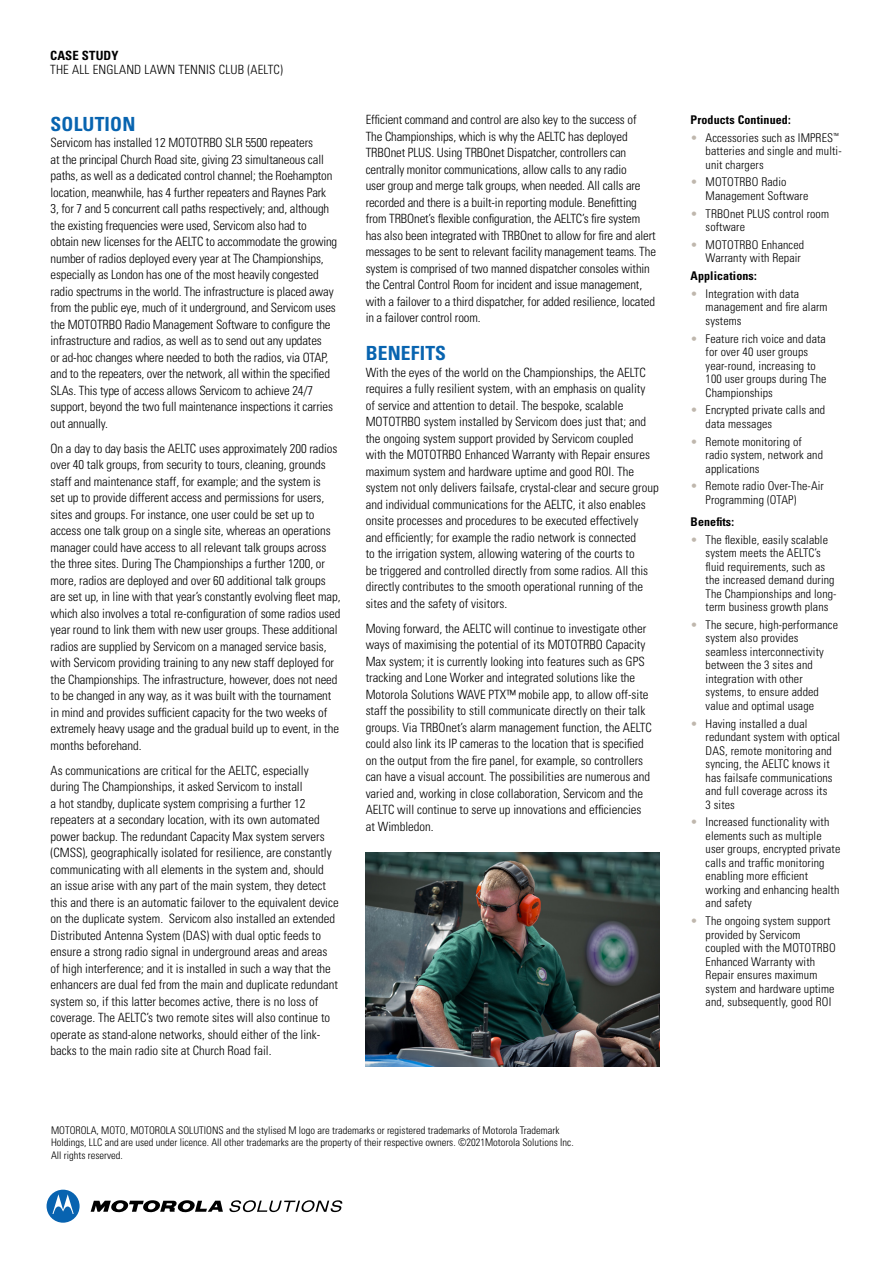
<style>
.page{position:relative;width:893px;height:1263px;background:#fff}
.page>*{position:absolute;margin:0;border:0;box-sizing:border-box;transform-origin:0 0}
.t1{font:700 condensed 19.5px "Univers LT Std";letter-spacing:.01em;color:#0864b0}
.t2{font:300 condensed 12.75px/16.5px "Univers LT Std";letter-spacing:-.005em;color:#000}
.t3{font:300 condensed 12.75px "Univers LT Std";letter-spacing:.015em;color:#000}
.t4{font:700 condensed 12.75px "Univers LT Std";letter-spacing:.01em;color:#000}
.t5{font:300 condensed 12px/13.5px "Univers LT Std";letter-spacing:.01em;color:#000}
.t6{font:700 condensed 12px "Univers LT Std";letter-spacing:.01em;color:#000}
.t7{font:300 condensed 10.5px/12.6px "Univers LT Std";color:#000}
.s1{color:#bfb7ad}
</style>
<div class="page">
<svg style="left:91px;top:1200px;width:132px;height:13px"></svg>
<svg style="left:47px;top:1190px;width:33px;height:33px"></svg>
<svg style="left:229px;top:1200px;width:113px;height:12px"></svg>
<img style="left:366px;top:853px;width:293px;height:214px">
<p class="t4" style="left:50px;top:48px;width:70px">CASE STUDY</p>
<p class="t3" style="left:50px;top:62px;width:234px">THE ALL ENGLAND LAWN TENNIS CLUB (AELTC)</p>
<h1 class="t1" style="left:51px;top:112px;width:86px">SOLUTION</h1>
<p class="t2" style="left:51px;top:134px;width:288px">Servicom has installed 12 MOTOTRBO SLR 5500 repeaters<br>at the principal Church Road site, giving 23 simultaneous call paths, as well as a dedicated control channel; the Roehampton location, meanwhile, has 4 further repeaters and Raynes Park 3, for 7 and 5 concurrent call paths respectively; and, although the existing frequencies were used, Servicom also had to obtain new licenses for the AELTC to accommodate the growing number of radios deployed every year at The Championships, especially as London has one of the most heavily congested radio spectrums in the world. The infrastructure is placed away from the public eye, much of it underground, and Servicom uses the MOTOTRBO Radio Management Software to configure the infrastructure and radios, as well as to send out any updates<br>or ad-hoc changes where needed to both the radios, via OTAP, and to the repeaters, over the network, all within the specified SLAs. This type of access allows Servicom to achieve 24/7 support, beyond the two full maintenance inspections it carries out annually.</p>
<p class="t2" style="left:51px;top:440px;width:291px">On a day to day basis the AELTC uses approximately 200 radios over 40 talk groups, from security to tours, cleaning, grounds staff and maintenance staff, for example; and the system is<br>set up to provide different access and permissions for users, sites and groups. For instance, one user could be set up to access one talk group on a single site, whereas an operations manager could have access to all relevant talk groups across the three sites. During The Championships a further 1200, or more, radios are deployed and over 60 additional talk groups are set up, in line with that year’s constantly evolving fleet map, which also involves a total re-configuration of some radios used year round to link them with new user groups. These additional radios are supplied by Servicom on a managed service basis, with Servicom providing training to any new staff deployed for the Championships. The infrastructure, however, does not need to be changed in any way, as it was built with the tournament in mind and provides sufficient capacity for the two weeks of extremely heavy usage and the gradual build up to event, in the months beforehand.</p>
<p class="t2" style="left:51px;top:762px;width:290px">As communications are critical for the AELTC, especially during The Championships, it asked Servicom to install<br>a hot standby, duplicate system comprising a further 12 repeaters at a secondary location, with its own automated power backup. The redundant Capacity Max system servers (CMSS), geographically isolated for resilience, are constantly communicating with all elements in the system and, should<br>an issue arise with any part of the main system, they detect this and there is an automatic failover to the equivalent device on the duplicate system. Servicom also installed an extended Distributed Antenna System (DAS) with dual optic feeds to ensure a strong radio signal in underground areas and areas of high interference; and it is installed in such a way that the enhancers are dual fed from the main and duplicate redundant system so, if this latter becomes active, there is no loss of coverage. The AELTC’s two remote sites will also continue to operate as stand-alone networks, should either of the link&shy;backs to the main radio site at Church Road fail.</p>
<p class="t2" style="left:366px;top:112px;width:292px">Efficient command and control are also key to the success of The Championships, which is why the AELTC has deployed TRBOnet PLUS. Using TRBOnet Dispatcher, controllers can centrally monitor communications, allow calls to any radio<br>user group and merge talk groups, when needed. All calls are recorded and there is a built-in reporting module. Benefitting from TRBOnet’s flexible configuration, the AELTC’s fire system has also been integrated with TRBOnet to allow for fire and alert messages to be sent to relevant facility management teams. The system is comprised of two manned dispatcher consoles within the Central Control Room for incident and issue management, with a failover to a third dispatcher, for added resilience, located in a failover control room.</p>
<h1 class="t1" style="left:366px;top:341px;width:82px">BENEFITS</h1>
<p class="t2" style="left:366px;top:364px;width:295px">With the eyes of the world on the Championships, the AELTC requires a fully resilient system, with an emphasis on quality<br>of service and attention to detail. The bespoke, scalable MOTOTRBO system installed by Servicom does just that; and the ongoing system support provided by Servicom coupled<br>with the MOTOTRBO Enhanced Warranty with Repair ensures maximum system and hardware uptime and good ROI. The system not only delivers failsafe, crystal-clear and secure group and individual communications for the AELTC, it also enables onsite processes and procedures to be executed effectively<br>and efficiently; for example the radio network is connected<br>to the irrigation system, allowing watering of the courts to<br>be triggered and controlled directly from some radios. All this directly contributes to the smooth operational running of the sites and the safety of visitors.</p>
<p class="t2" style="left:366px;top:620px;width:287px">Moving forward, the AELTC will continue to investigate other ways of maximising the potential of its MOTOTRBO Capacity Max system; it is currently looking into features such as GPS tracking and Lone Worker and integrated solutions like the Motorola Solutions WAVE PTX™ mobile app, to allow off-site staff the possibility to still communicate directly on their talk groups. Via TRBOnet’s alarm management function, the AELTC could also link its IP cameras to the location that is specified on the output from the fire panel, for example, so controllers can have a visual account. The possibilities are numerous and varied and, working in close collaboration, Servicom and the AELTC will continue to serve up innovations and efficiencies at Wimbledon.</p>
<p class="t7" style="left:51px;top:1123px;width:524px">MOTOROLA, MOTO, MOTOROLA SOLUTIONS and the stylised M logo are trademarks or registered trademarks of Motorola Trademark<br>Holdings, LLC and are used under licence. All other trademarks are the property of their respective owners. ©2021Motorola Solutions Inc.<br>All rights reserved.</p>
<p class="t6" style="left:691px;top:112px;width:102px">Products Continued:</p>
<p class="t5" style="left:706px;top:131px;width:138px;text-indent:-15px"><span class="s1">•</span> Accessories such as IMPRES<sup>™ </sup>batteries and single and multi&shy;unit chargers</p>
<p class="t5" style="left:706px;top:175px;width:104px;text-indent:-15px"><span class="s1">•</span> MOTOTRBO Radio<br>Management Software</p>
<p class="t5" style="left:706px;top:207px;width:125px;text-indent:-15px"><span class="s1">•</span> TRBOnet PLUS control room software</p>
<p class="t5" style="left:691px;top:238px;width:115px;text-align:right"><span class="s1">•</span> MOTOTRBO Enhanced<br>Warranty with Repair</p>
<p class="t6" style="left:691px;top:269px;width:68px">Applications:</p>
<p class="t5" style="left:706px;top:287px;width:124px;text-indent:-15px"><span class="s1">•</span> Integration with data management and fire alarm systems</p>
<p class="t5" style="left:706px;top:332px;width:122px;text-indent:-15px"><span class="s1">•</span> Feature rich voice and data for over 40 user groups year-round, increasing to<br>100 user groups during The<br>Championships</p>
<p class="t5" style="left:706px;top:403px;width:121px;text-indent:-15px"><span class="s1">•</span> Encrypted private calls and data messages</p>
<p class="t5" style="left:706px;top:435px;width:119px;text-indent:-15px"><span class="s1">•</span> Remote monitoring of radio system, network and applications</p>
<p class="t5" style="left:706px;top:479px;width:120px;text-indent:-15px"><span class="s1">•</span> Remote radio Over-The-Air<br>Programming (OTAP)</p>
<p class="t6" style="left:691px;top:514px;width:45px">Benefits:</p>
<p class="t5" style="left:706px;top:533px;width:133px;text-indent:-15px"><span class="s1">•</span> The flexible, easily scalable system meets the AELTC’s fluid requirements, such as the increased demand during<br>The Championships and long&shy;term business growth plans</p>
<p class="t5" style="left:706px;top:618px;width:134px;text-indent:-15px"><span class="s1">•</span> The secure, high-performance system also provides seamless interconnectivity between the 3 sites and integration with other systems, to ensure added value and optimal usage</p>
<p class="t5" style="left:706px;top:717px;width:136px;text-indent:-15px"><span class="s1">•</span> Having installed a dual redundant system with optical<br>DAS, remote monitoring and syncing, the AELTC knows it has failsafe communications and full coverage across its<br>3 sites</p>
<p class="t5" style="left:706px;top:815px;width:136px;text-indent:-15px"><span class="s1">•</span> Increased functionality with elements such as multiple user groups, encrypted private calls and traffic monitoring enabling more efficient working and enhancing health and safety</p>
<p class="t5" style="left:706px;top:914px;width:132px;text-indent:-15px"><span class="s1">•</span> The ongoing system support provided by Servicom coupled with the MOTOTRBO<br>Enhanced Warranty with<br>Repair ensures maximum system and hardware uptime and, subsequently, good ROI</p>
</div>
